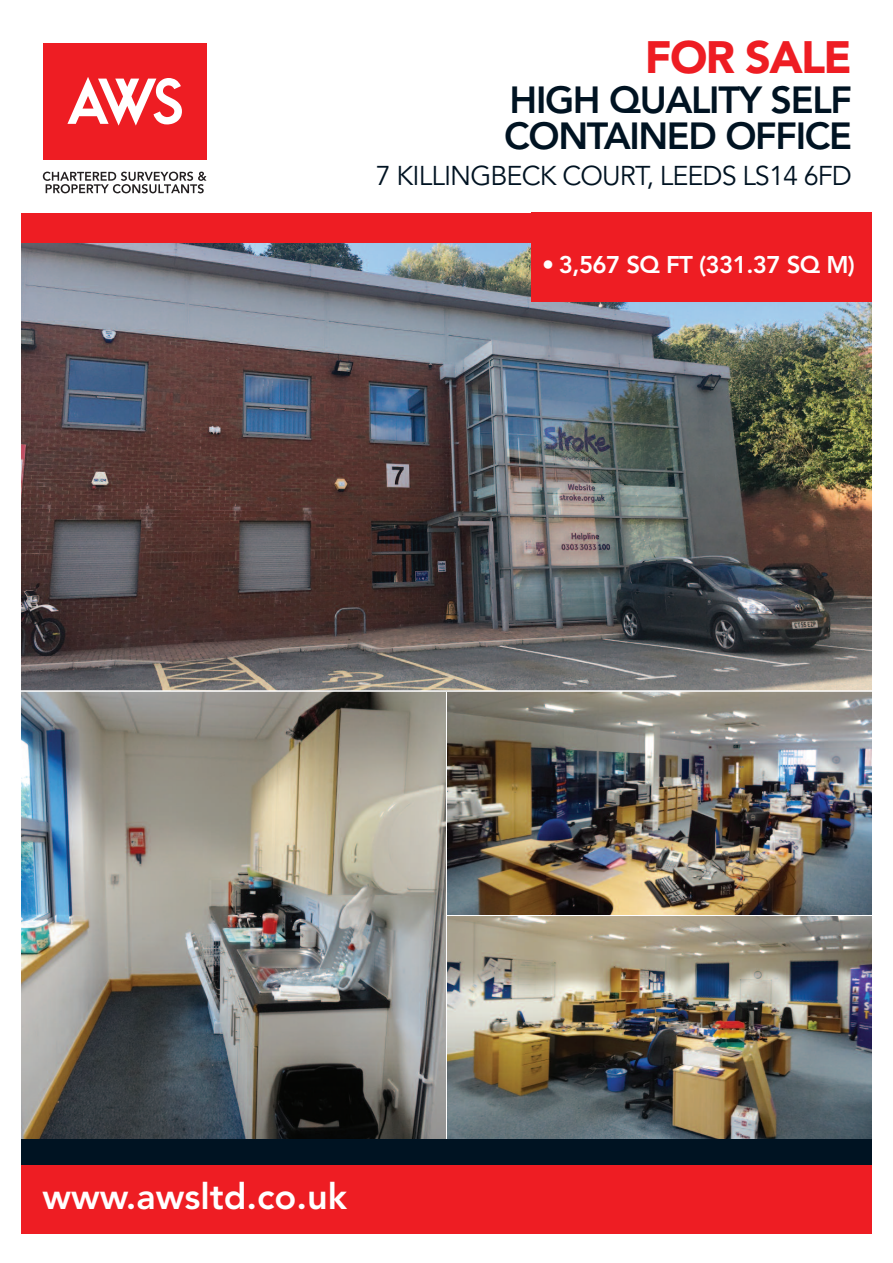
<style>
.page{position:relative;width:893px;height:1263px;background:#fff}
.page>*{position:absolute;margin:0;border:0;box-sizing:border-box;transform-origin:0 0}
.t1{font:900 45px "Avenir";letter-spacing:-.035em;color:#ee1d23}
.t2{font:800 37.5px/36px "Avenir";letter-spacing:-.035em;color:#001322}
.t3{font:800 36px "Avenir";color:#fff}
.t4{font:27px "Avenir";letter-spacing:-.035em;color:#001322}
.t5{font:800 24px "Avenir";letter-spacing:-.025em;color:#fff}
</style>
<div class="page">
<img style="left:21px;top:242px;width:851px;height:448px">
<img style="left:21px;top:692px;width:424px;height:448px">
<img style="left:448px;top:692px;width:424px;height:222px">
<img style="left:448px;top:916px;width:424px;height:224px">
<div style="left:531px;top:213px;width:341px;height:89px;background:#ee1d23"></div>
<div style="left:21px;top:213px;width:851px;height:29px;background:#ee1d23"></div>
<div style="left:21px;top:1140px;width:851px;height:25px;background:#001322"></div>
<div style="left:21px;top:1165px;width:851px;height:68px;background:#ee1d23"></div>
<div style="left:43px;top:43px;width:164px;height:117px;background:#ee1d23"></div>
<svg style="left:67px;top:77px;width:115px;height:49px"></svg>
<svg style="left:43px;top:172px;width:164px;height:21px"></svg>
<p class="t1" style="left:645px;top:39px;width:209px">FOR SALE</p>
<p class="t2" style="left:504px;top:85px;width:349px">HIGH QUALITY SELF<br>CONTAINED OFFICE</p>
<p class="t4" style="left:376px;top:165px;width:478px">7 KILLINGBECK COURT, LEEDS LS14 6FD</p>
<p class="t5" style="left:542px;top:255px;width:314px">• 3,567 SQ FT (331.37 SQ M)</p>
<p class="t3" style="left:43px;top:1182px;width:306px">www.awsltd.co.uk</p>
</div>
